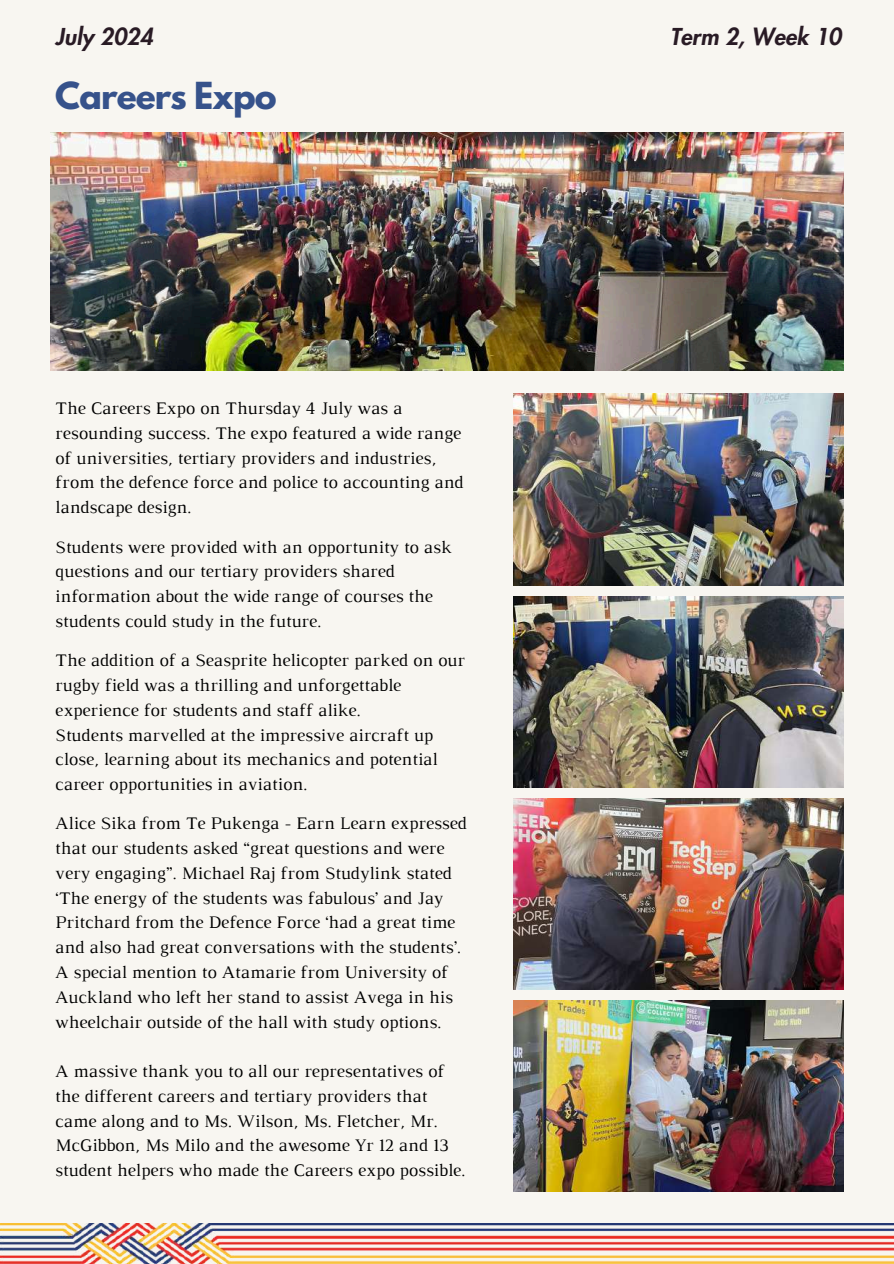
<style>
.page{position:relative;width:894px;height:1264px;background:#fff}
.page>*{position:absolute;margin:0;border:0;box-sizing:border-box;transform-origin:0 0}
.t1{font:700 33px "League Spartan";letter-spacing:-.025em;color:#36528b}
.t2{font:italic 800 22.8px "Futura LT Pro";color:#291b25}
.t3{font:18px/24.8px "Luthier";color:#000}
</style>
<div class="page">
<div style="left:0;top:0;width:893px;height:1263px;background:#f8f6f1"></div>
<img style="left:513px;top:596px;width:329px;height:191px">
<img style="left:513px;top:393px;width:329px;height:192px">
<img style="left:513px;top:1000px;width:329px;height:191px">
<img style="left:513px;top:798px;width:329px;height:191px">
<img style="left:0;top:1223px;width:893px;height:40px">
<img style="left:50px;top:132px;width:792px;height:239px">
<p class="t2" style="left:55px;top:27px;width:99px">July 2024</p>
<p class="t2" style="left:670px;top:27px;width:172px">Term 2, Week 10</p>
<h1 class="t1" style="left:55px;top:79px;width:223px">Careers Expo</h1>
<p class="t3" style="left:55px;top:397px;width:410px">The Careers Expo on Thursday 4 July was a resounding success. The expo featured a wide range of universities, tertiary providers and industries, from the defence force and police to accounting and landscape design.</p>
<p class="t3" style="left:55px;top:535px;width:398px">Students were provided with an opportunity to ask questions and our tertiary providers shared information about the wide range of courses the students could study in the future.</p>
<p class="t3" style="left:55px;top:649px;width:411px">The addition of a Seasprite helicopter parked on our rugby field was a thrilling and unforgettable experience for students and staff alike.<br>Students marvelled at the impressive aircraft up close, learning about its mechanics and potential career opportunities in aviation.</p>
<p class="t3" style="left:55px;top:812px;width:413px">Alice Sika from Te Pukenga - Earn Learn expressed that our students asked “great questions and were very engaging”. Michael Raj from Studylink stated ‘The energy of the students was fabulous’ and Jay Pritchard from the Defence Force ‘had a great time and also had great conversations with the students’.<br>A special mention to Atamarie from University of Auckland who left her stand to assist Avega in his wheelchair outside of the hall with study options.</p>
<p class="t3" style="left:55px;top:1060px;width:411px">A massive thank you to all our representatives of the different careers and tertiary providers that came along and to Ms. Wilson, Ms. Fletcher, Mr.<br>McGibbon, Ms Milo and the awesome Yr 12 and 13 student helpers who made the Careers expo possible.</p>
</div>
